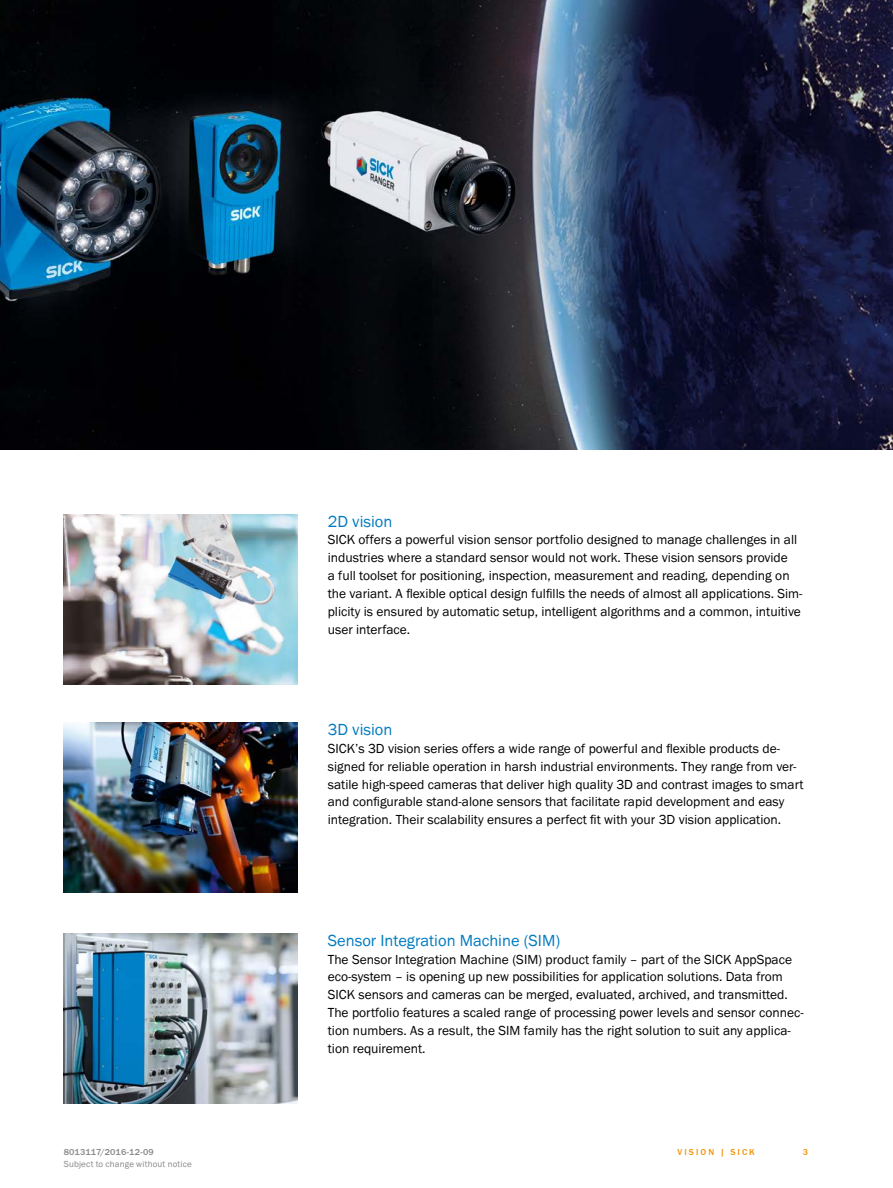
<style>
.page{position:relative;width:893px;height:1188px;background:#fff}
.page>*{position:absolute;margin:0;border:0;box-sizing:border-box;transform-origin:0 0}
.t1{font:16.5px "SICK Franklin";color:#007bc1}
.t2{font:13.5px/17.9px "SICK Franklin";color:#000}
.t3{font:9px "SICK Franklin";letter-spacing:.02em;color:#878786}
.t4{font:500 9px "SICK Franklin";letter-spacing:.02em;color:#878786}
.t5{font:500 9px "SICK Franklin";letter-spacing:.225em;color:#f39100}
</style>
<div class="page">
<img style="left:0;top:0;width:893px;height:449px">
<img style="left:64px;top:514px;width:234px;height:171px">
<img style="left:64px;top:723px;width:234px;height:170px">
<img style="left:64px;top:934px;width:234px;height:170px">
<p class="t1" style="left:328px;top:511px;width:66px">2D vision</p>
<p class="t2" style="left:328px;top:531px;width:476px">SICK offers a powerful vision sensor portfolio designed to manage challenges in all industries where a standard sensor would not work. These vision sensors provide<br>a full toolset for positioning, inspection, measurement and reading, depending on the variant. A flexible optical design fulfills the needs of almost all applications. Sim&shy;plicity is ensured by automatic setup, intelligent algorithms and a common, intuitive user interface.</p>
<p class="t1" style="left:328px;top:719px;width:66px">3D vision</p>
<p class="t2" style="left:328px;top:740px;width:477px">SICK’s 3D vision series offers a wide range of powerful and flexible products de&shy;signed for reliable operation in harsh industrial environments. They range from ver&shy;satile high-speed cameras that deliver high quality 3D and contrast images to smart and configurable stand-alone sensors that facilitate rapid development and easy integration. Their scalability ensures a perfect fit with your 3D vision application.</p>
<p class="t1" style="left:328px;top:930px;width:234px">Sensor Integration Machine (SIM)</p>
<p class="t2" style="left:328px;top:950px;width:477px">The Sensor Integration Machine (SIM) product family – part of the SICK AppSpace eco-system – is opening up new possibilities for application solutions. Data from SICK sensors and cameras can be merged, evaluated, archived, and transmitted.<br>The portfolio features a scaled range of processing power levels and sensor connec&shy;tion numbers. As a result, the SIM family has the right solution to suit any applica&shy;tion requirement.</p>
<p class="t4" style="left:64px;top:1146px;width:92px">8013117/2016-12-09</p>
<p class="t5" style="left:678px;top:1146px;width:13px">VISI</p>
<p class="t5" style="left:700px;top:1146px;width:56px">ON | SICK</p>
<p class="t3" style="left:64px;top:1159px;width:130px">Subject to change without notice</p>
<p class="t5" style="left:803px;top:1146px;width:7px">3</p>
</div>
